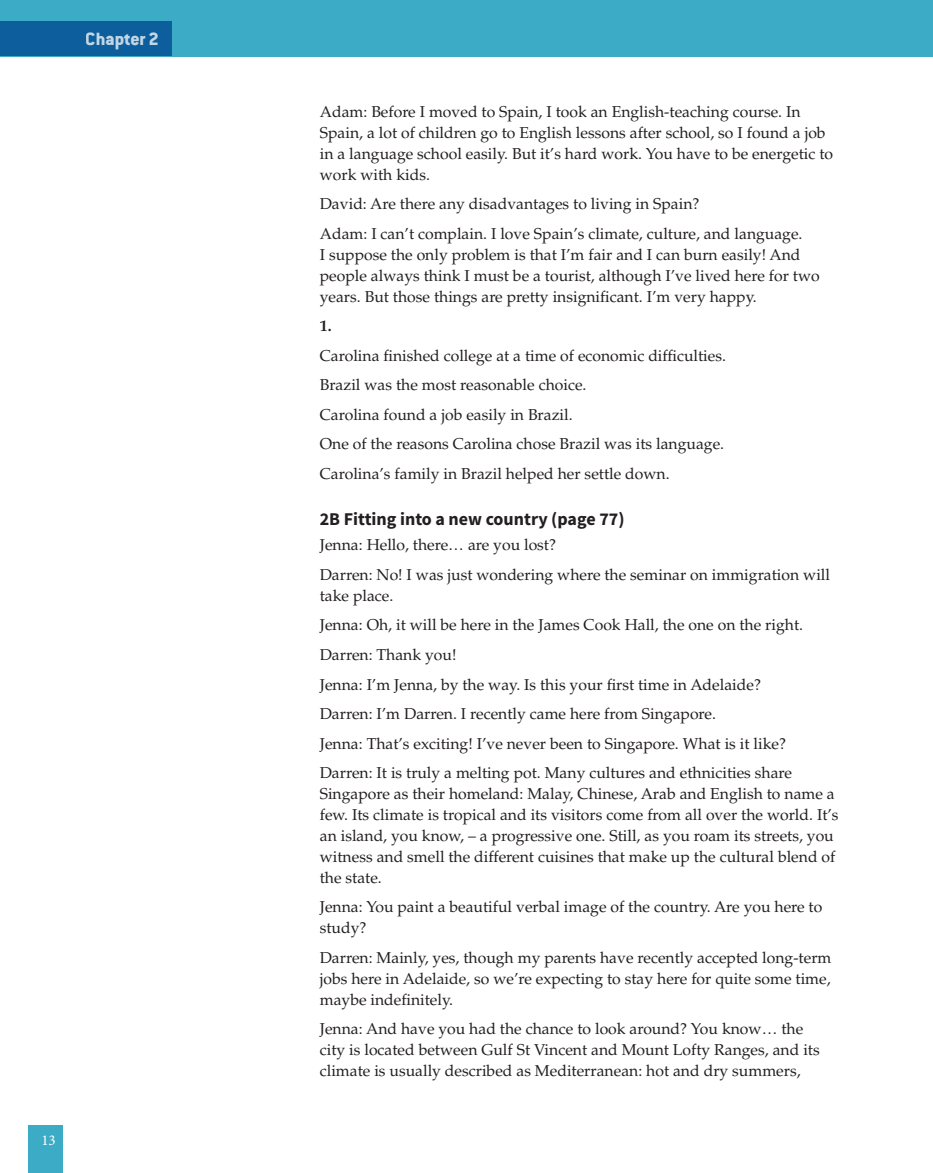
<style>
.page{position:relative;width:933px;height:1173px;background:#fff}
.page>*{position:absolute;margin:0;border:0;box-sizing:border-box;transform-origin:0 0}
.t1{font:800 19.5px "Conduit ITC Std";color:#fff}
.t2{font:700 18px "Source Sans Pro";color:#231f20}
.t3{font:15.75px/21px "Palatino LT Std";color:#231f20}
.t4{font:700 15.75px "Palatino LT Std";color:#231f20}
.t5{font:15px "Minion Pro";color:#fff}
</style>
<div class="page">
<div style="left:0;top:0;width:932px;height:56px;background:#3cacc6"></div>
<hr style="left:932px;top:0;width:1px;height:56px;background:#3cacc6">
<div style="left:28px;top:1125px;width:34px;height:48px;background:#3cacc6"></div>
<div style="left:0;top:21px;width:172px;height:35px;background:#0d5e9d"></div>
<p class="t1" style="left:86px;top:27px;width:75px">Chapter 2</p>
<p class="t5" style="left:41px;top:1130px;width:16px">13</p>
<p class="t3" style="left:320px;top:101px;width:515px">Adam: Before I moved to Spain, I took an English-teaching course. In Spain, a lot of children go to English lessons after school, so I found a job in a language school easily. But it’s hard work. You have to be energetic to work with kids.</p>
<p class="t3" style="left:320px;top:189px;width:484px;line-height:29.5px">David: Are there any disadvantages to living in Spain?<br>Adam: I can’t complain. I love Spain’s climate, culture, and language.</p>
<p class="t3" style="left:320px;top:244px;width:501px">I suppose the only problem is that I’m fair and I can burn easily! And people always think I must be a tourist, although I’ve lived here for two years. But those things are pretty insignificant. I’m very happy.</p>
<p class="t4" style="left:320px;top:317px;width:13px">1.</p>
<p class="t3" style="left:320px;top:341px;width:408px;line-height:29.5px">Carolina finished college at a time of economic difficulties.<br>Brazil was the most reasonable choice.<br>Carolina found a job easily in Brazil.<br>One of the reasons Carolina chose Brazil was its language.<br>Carolina’s family in Brazil helped her settle down.</p>
<p class="t2" style="left:320px;top:507px;width:306px">2B Fitting into a new country (page 77)</p>
<p class="t3" style="left:320px;top:531px;width:512px;line-height:29.5px">Jenna: Hello, there… are you lost?<br>Darren: No! I was just wondering where the seminar on immigration will</p>
<p class="t3" style="left:320px;top:581px;width:485px;line-height:29.5px">take place.<br>Jenna: Oh, it will be here in the James Cook Hall, the one on the right.<br>Darren: Thank you!<br>Jenna: I’m Jenna, by the way. Is this your first time in Adelaide?<br>Darren: I’m Darren. I recently came here from Singapore.<br>Jenna: That’s exciting! I’ve never been to Singapore. What is it like?<br>Darren: It is truly a melting pot. Many cultures and ethnicities share</p>
<p class="t3" style="left:320px;top:783px;width:520px">Singapore as their homeland: Malay, Chinese, Arab and English to name a few. Its climate is tropical and its visitors come from all over the world. It’s an island, you know, – a progressive one. Still, as you roam its streets, you witness and smell the different cuisines that make up the cultural blend of the state.</p>
<p class="t3" style="left:320px;top:897px;width:504px">Jenna: You paint a beautiful verbal image of the country. Are you here to study?</p>
<p class="t3" style="left:320px;top:947px;width:513px;text-align:justify">Darren: Mainly, yes, though my parents have recently accepted long-term jobs here in Adelaide, so we’re expecting to stay here for quite some time, maybe indefinitely.</p>
<p class="t3" style="left:320px;top:1019px;width:501px">Jenna: And have you had the chance to look around? You know… the city is located between Gulf St Vincent and Mount Lofty Ranges, and its climate is usually described as Mediterranean: hot and dry summers,</p>
</div>
